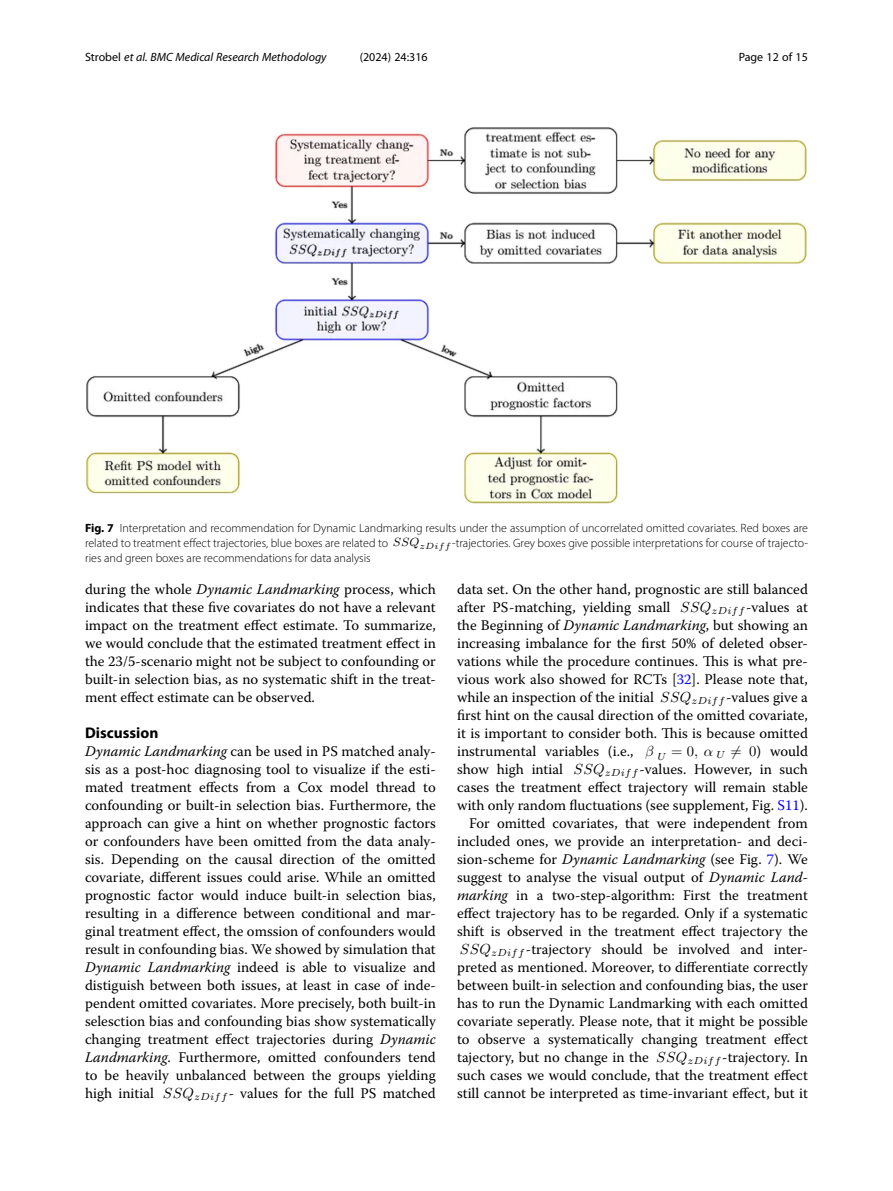
<style>
.page{position:relative;width:893px;height:1191px;background:#fff}
.page>*{position:absolute;margin:0;border:0;box-sizing:border-box;transform-origin:0 0}
.Head_1{font:700 15.45px "Myriad Pro";color:#000}
.Body_Text{font:14.7px/18px "Warnock Pro";color:#000;text-align:justify}
.Body_Text_Indent{font:14.7px/18px "Warnock Pro";color:#000;text-align:justify}
.Figure_Caption{font:300 12px/15px "Myriad Pro";color:#000}
.t1{font:italic 12px "Myriad Pro";color:#000}
.t2{font:12px "Myriad Pro";color:#000}
.t3{font:10.2px "LM Math Italic 7";letter-spacing:.035em;color:#000}
.t4{font:9px "LM Math Italic 6";letter-spacing:.035em;color:#000}
.s1{font-style:normal}
.s2{font-weight:700}
.s3{font-style:italic}
.s4{color:#00f}
.s5{font-family:"LM Math Italic 10"}
.s6{font-family:"LM Roman 10"}
</style>
<div class="page">
<img style="left:86px;top:127px;width:721px;height:377px">
<p class="t1" style="left:85px;top:50px;width:243px"><span class="s1">Strobel</span> et al. BMC Medical Research Methodology</p>
<p class="t2" style="left:360px;top:50px;width:70px">(2024) 24:316</p>
<p class="t2" style="left:739px;top:50px;width:71px">Page 12 of 15</p>
<p class="Figure_Caption" style="left:85px;top:520px;width:724px"><span class="s2">Fig. 7</span> Interpretation and recommendation for Dynamic Landmarking results under the assumption of uncorrelated omitted covariates. Red boxes are related to treatment effect trajectories, blue boxes are related to</p>
<p class="t4" style="left:393px;top:542px;width:59px"><sup>SSQ</sup>zDiff</p>
<p class="Figure_Caption" style="left:452px;top:535px;width:357px">-trajectories. Grey boxes give possible interpretations for course of trajecto-</p>
<p class="Figure_Caption" style="left:85px;top:550px;width:287px">ries and green boxes are recommendations for data analysis</p>
<p class="Body_Text" style="left:85px;top:580px;width:352px">during the whole <span class="s3">Dynamic Landmarking</span> process, which indicates that these five covariates do not have a relevant impact on the treatment effect estimate. To summarize, we would conclude that the estimated treatment effect in the 23/5-scenario might not be subject to confounding or built-in selection bias, as no systematic shift in the treat&shy;ment effect estimate can be observed.</p>
<p class="Head_1" style="left:85px;top:723px;width:75px">Discussion</p>
<p class="Body_Text" style="left:85px;top:742px;width:352px"><span class="s3">Dynamic Landmarking</span> can be used in PS matched analy&shy;sis as a post-hoc diagnosing tool to visualize if the esti&shy;mated treatment effects from a Cox model thread to confounding or built-in selection bias. Furthermore, the approach can give a hint on whether prognostic factors or confounders have been omitted from the data analy&shy;sis. Depending on the causal direction of the omitted covariate, different issues could arise. While an omitted prognostic factor would induce built-in selection bias, resulting in a difference between conditional and mar&shy;ginal treatment effect, the omssion of confounders would result in confounding bias. We showed by simulation that <span class="s3">Dynamic Landmarking</span> indeed is able to visualize and distiguish between both issues, at least in case of inde&shy;pendent omitted covariates. More precisely, both built-in selesction bias and confounding bias show systematically changing treatment effect trajectories during <span class="s3">Dynamic Landmarking</span>. Furthermore, omitted confounders tend to be heavily unbalanced between the groups yielding high initial</p>
<p class="t3" style="left:163px;top:1092px;width:65px"><sup>SSQ</sup>zDiff</p>
<p class="Body_Text" style="left:229px;top:1084px;width:209px">- values for the full PS matched</p>
<p class="Body_Text" style="left:457px;top:580px;width:352px">data set. On the other hand, prognostic are still balanced after PS-matching, yielding small</p>
<p class="t3" style="left:680px;top:606px;width:65px"><sup>SSQ</sup>zDiff</p>
<p class="Body_Text" style="left:457px;top:598px;width:352px;text-indent:289px">-values at the Beginning of <span class="s3">Dynamic Landmarking</span>, but showing an increasing imbalance for the first 50% of deleted obser&shy;vations while the procedure continues. This is what pre&shy;vious work also showed for RCTs [<span class="s4">32</span>]. Please note that, while an inspection of the initial</p>
<p class="t3" style="left:660px;top:696px;width:65px"><sup>SSQ</sup>zDiff</p>
<p class="Body_Text" style="left:457px;top:688px;width:352px;text-indent:269px">-values give a first hint on the causal direction of the omitted covariate, it is important to consider both. This is because omitted instrumental variables (i.e.,</p>
<p class="Body_Text" style="left:645px;top:742px;width:164px"><span class="s5">β</span> <sub>U</sub> <span class="s6">= 0</span><span class="s5">, α</span> <sub>U</sub> <span class="s6">= 0</span>) would</p>
<p class="Body_Text" style="left:457px;top:760px;width:107px">show high intial</p>
<p class="t3" style="left:574px;top:768px;width:65px"><sup>SSQ</sup>zDiff</p>
<p class="Body_Text" style="left:457px;top:760px;width:352px;text-indent:182px">-values. However, in such cases the treatment effect trajectory will remain stable with only random fluctuations (see supplement, Fig. <span class="s4">S11</span>).</p>
<p class="Body_Text_Indent" style="left:457px;top:814px;width:352px;text-indent:12px">For omitted covariates, that were independent from included ones, we provide an interpretation- and deci&shy;sion-scheme for <span class="s3">Dynamic Landmarking</span> (see Fig. <span class="s4">7</span>). We suggest to analyse the visual output of <span class="s3">Dynamic Land&shy;marking</span> in a two-step-algorithm: First the treatment effect trajectory has to be regarded. Only if a systematic shift is observed in the treatment effect trajectory the</p>
<p class="t3" style="left:460px;top:948px;width:65px"><sup>SSQ</sup>zDiff</p>
<p class="Body_Text_Indent" style="left:457px;top:940px;width:352px;text-indent:69px">-trajectory should be involved and inter&shy;preted as mentioned. Moreover, to differentiate correctly between built-in selection and confounding bias, the user has to run the Dynamic Landmarking with each omitted covariate seperatly. Please note, that it might be possible to observe a systematically changing treatment effect tajectory, but no change in the</p>
<p class="t3" style="left:656px;top:1056px;width:65px"><sup>SSQ</sup>zDiff</p>
<p class="Body_Text_Indent" style="left:457px;top:1048px;width:352px;text-indent:265px">-trajectory. In such cases we would conclude, that the treatment effect still cannot be interpreted as time-invariant effect, but it</p>
</div>
